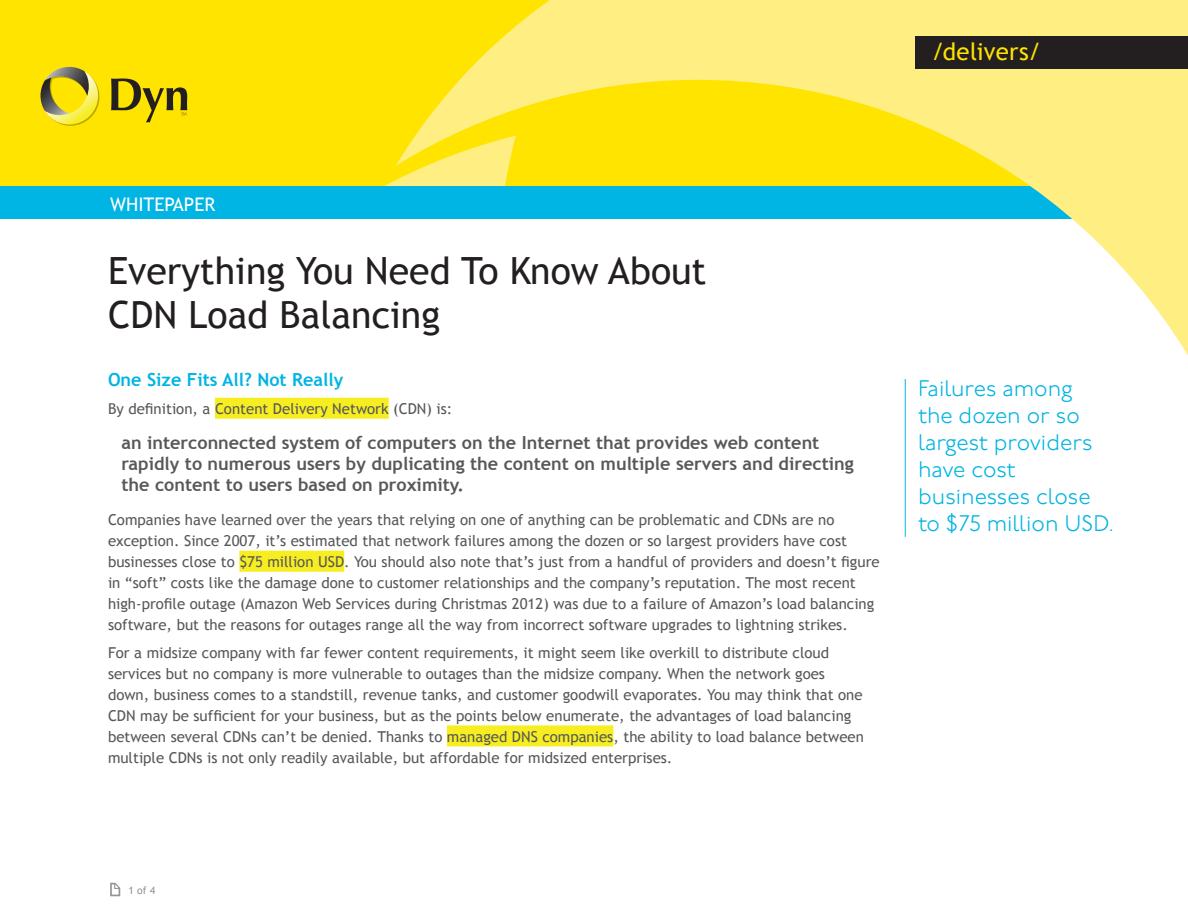
<style>
.page{position:relative;width:1188px;height:918px;background:#fff}
.page>*{position:absolute;margin:0;border:0;box-sizing:border-box;transform-origin:0 0}
.t1{font:37.5px/43.5px "Trebuchet MS";color:#231f20}
.t2{font:24px "Trebuchet MS";letter-spacing:.015em;color:#ffe400}
.Pull_Quote{font:300 22.5px "P22 Underground";color:#00b4e3}
.t3{font:18.75px "Trebuchet MS";color:#fff}
.Body_Copy{font:700 18px/21px "Trebuchet MS";color:#57585a}
.t4{font:700 18px "Trebuchet MS";color:#00b4e3}
.Body_Copy-2{font:15px/21px "Trebuchet MS";color:#57585a}
.t5{font:10.5px "Trebuchet MS";color:#939598}
</style>
<div class="page">
<div style="left:0;top:0;width:1188px;height:202px;background:#ffe400"></div>
<svg style="left:371px;top:180px;width:25px;height:7px"></svg>
<div style="left:0;top:187px;width:1188px;height:32px;background:#00b4e3"></div>
<svg style="left:111px;top:79px;width:76px;height:43px"></svg>
<svg style="left:40px;top:67px;width:59px;height:59px"></svg>
<svg style="left:396px;top:0;width:792px;height:398px"></svg>
<div style="left:915px;top:36px;width:273px;height:32px;background:#231f20"></div>
<div style="left:215px;top:398px;width:174px;height:21px;background:#f7ee21"></div>
<div style="left:239px;top:551px;width:105px;height:21px;background:#f7ee21"></div>
<div style="left:447px;top:725px;width:166px;height:21px;background:#f7ee21"></div>
<hr style="left:905px;top:379px;width:1px;height:158px;background:#00b4e3">
<svg style="left:110px;top:883px;width:10px;height:13px"></svg>
<h2 class="t2" style="left:932px;top:38px;width:111px">/delivers/</h2>
<p class="t3" style="left:110px;top:193px;width:107px">WHITEPAPER</p>
<h1 class="t1" style="left:108px;top:250px;width:600px">Everything You Need To Know About<br>CDN Load Balancing</h1>
<h2 class="t4" style="left:108px;top:369px;width:237px">One Size Fits All? Not Really</h2>
<p class="Body_Copy-2" style="left:108px;top:399px;width:346px">By definition, a Content Delivery Network (CDN) is:</p>
<p class="Body_Copy" style="left:122px;top:432px;width:734px">an interconnected system of computers on the Internet that provides web content rapidly to numerous users by duplicating the content on multiple servers and directing the content to users based on proximity.</p>
<p class="Body_Copy-2" style="left:108px;top:510px;width:773px">Companies have learned over the years that relying on one of anything can be problematic and CDNs are no exception. Since 2007, it’s estimated that network failures among the dozen or so largest providers have cost businesses close to $75 million USD. You should also note that’s just from a handful of providers and doesn’t figure in “soft” costs like the damage done to customer relationships and the company’s reputation. The most recent high-profile outage (Amazon Web Services during Christmas 2012) was due to a failure of Amazon’s load balancing software, but the reasons for outages range all the way from incorrect software upgrades to lightning strikes.</p>
<p class="Body_Copy-2" style="left:108px;top:642px;width:758px">For a midsize company with far fewer content requirements, it might seem like overkill to distribute cloud services but no company is more vulnerable to outages than the midsize company. When the network goes down, business comes to a standstill, revenue tanks, and customer goodwill evaporates. You may think that one CDN may be sufficient for your business, but as the points below enumerate, the advantages of load balancing between several CDNs can’t be denied. Thanks to managed DNS companies, the ability to load balance between multiple CDNs is not only readily available, but affordable for midsized enterprises.</p>
<p class="Pull_Quote" style="left:918px;top:376px;width:156px">Failures among</p>
<p class="Pull_Quote" style="left:918px;top:403px;width:163px">the dozen or so</p>
<p class="Pull_Quote" style="left:918px;top:430px;width:176px">largest providers</p>
<p class="Pull_Quote" style="left:918px;top:457px;width:99px">have cost</p>
<p class="Pull_Quote" style="left:918px;top:484px;width:174px">businesses close</p>
<p class="Pull_Quote" style="left:918px;top:511px;width:198px">to $75 million USD.</p>
<p class="t5" style="left:129px;top:884px;width:28px">1 of 4</p>
</div>
